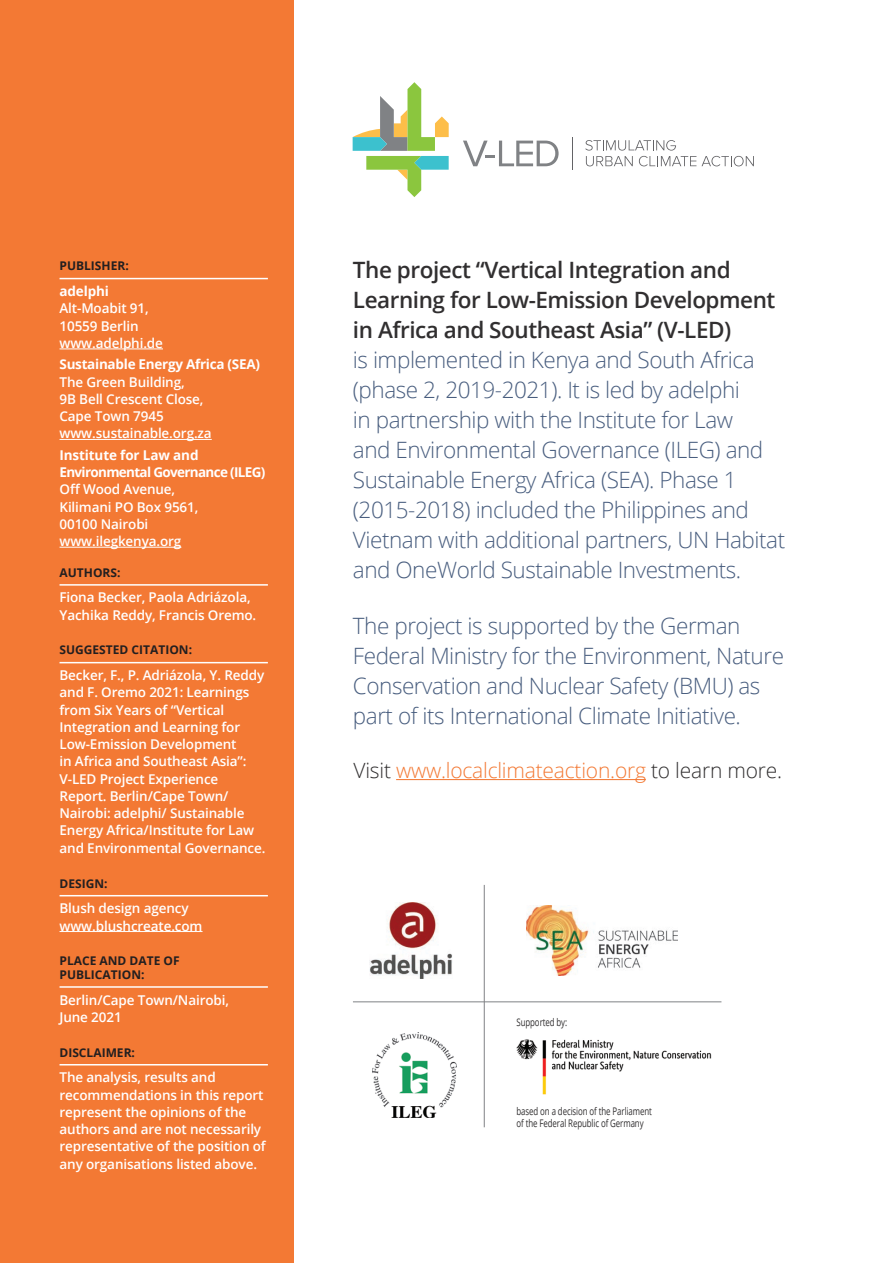
<style>
.page{position:relative;width:893px;height:1263px;background:#fff}
.page>*{position:absolute;margin:0;border:0;box-sizing:border-box;transform-origin:0 0}
.Body_copy_-_first_pa{font:300 22.5px/30px "Open Sans";letter-spacing:-.02em;color:#495e7f}
.Body_copy_-_first_pa-2{font:300 21px "Open Sans";letter-spacing:-.01em;color:#f37934}
.Box_body{font:600 13.5px/17.2px "Open Sans";letter-spacing:-.01em;color:#fff}
.subhead_B_-_small_bl{font:700 12px/13.5px "Open Sans";color:#231f20}
.References{font:10.5px/12px "Open Sans";letter-spacing:-.01em;color:#312f30;scale:.75 1}
.s1{font-weight:700}
.s2{font-weight:600;color:#312f30}
.s3{color:#312f30}
</style>
<div class="page">
<div style="left:0;top:0;width:293px;height:1263px;background:#f37934"></div>
<hr style="left:396px;top:779px;width:250px;height:1px;background:#f37934">
<img style="left:369px;top:902px;width:83px;height:76px">
<img style="left:372px;top:1032px;width:85px;height:86px">
<img style="left:526px;top:906px;width:152px;height:70px">
<img style="left:516px;top:1039px;width:196px;height:56px">
<svg style="left:463px;top:141px;width:96px;height:25px"></svg>
<svg style="left:585px;top:140px;width:111px;height:26px"></svg>
<svg style="left:702px;top:156px;width:52px;height:10px"></svg>
<hr style="left:572px;top:137px;width:1px;height:33px;background:#636366">
<svg style="left:353px;top:82px;width:96px;height:115px"></svg>
<hr style="left:60px;top:278px;width:208px;height:1px;background:#fff">
<hr style="left:60px;top:349px;width:103px;height:1px;background:#fff">
<hr style="left:60px;top:439px;width:152px;height:1px;background:#fff">
<hr style="left:60px;top:547px;width:121px;height:1px;background:#fff">
<hr style="left:60px;top:584px;width:208px;height:2px;background:#fff">
<hr style="left:60px;top:662px;width:208px;height:1px;background:#fff">
<hr style="left:60px;top:895px;width:208px;height:1px;background:#fff">
<hr style="left:60px;top:931px;width:143px;height:1px;background:#fff">
<hr style="left:60px;top:986px;width:208px;height:2px;background:#fff">
<hr style="left:60px;top:1064px;width:208px;height:1px;background:#fff">
<hr style="left:484px;top:885px;width:1px;height:242px;background:#808285">
<hr style="left:353px;top:1001px;width:368px;height:1px;background:#808285">
<p class="subhead_B_-_small_bl" style="left:60px;top:259px;width:71px">PUBLISHER:</p>
<p class="Box_body" style="left:60px;top:282px;width:105px"><span class="s1">adelphi<br></span>Alt-Moabit 91,<br>10559 Berlin www.adelphi.de</p>
<p class="Box_body" style="left:60px;top:356px;width:202px"><span class="s1">Sustainable Energy Africa (SEA)<br></span>The Green Building,<br>9B Bell Crescent Close,<br>Cape Town 7945 www.sustainable.org.za</p>
<p class="Box_body" style="left:60px;top:446px;width:207px"><span class="s1">Institute for Law and<br>Environmental Governance (ILEG)<br></span>Off Wood Avenue,<br>Kilimani PO Box 9561,<br>00100 Nairobi www.ilegkenya.org</p>
<p class="subhead_B_-_small_bl" style="left:60px;top:565px;width:62px">AUTHORS:</p>
<p class="Box_body" style="left:60px;top:589px;width:198px">Fiona Becker, Paola Adriázola,<br>Yachika Reddy, Francis Oremo.</p>
<p class="subhead_B_-_small_bl" style="left:60px;top:643px;width:134px">SUGGESTED CITATION:</p>
<p class="Box_body" style="left:60px;top:666px;width:207px">Becker, F., P. Adriázola, Y. Reddy and F. Oremo 2021: Learnings from Six Years of “Vertical<br>Integration and Learning for<br>Low-Emission Development<br>in Africa and Southeast Asia”:<br>V-LED Project Experience<br>Report. Berlin/Cape Town/<br>Nairobi: adelphi/ Sustainable<br>Energy Africa/Institute for Law and Environmental Governance.</p>
<p class="subhead_B_-_small_bl" style="left:60px;top:876px;width:50px">DESIGN:</p>
<p class="Box_body" style="left:60px;top:899px;width:145px">Blush design agency www.blushcreate.com</p>
<p class="subhead_B_-_small_bl" style="left:60px;top:954px;width:122px">PLACE AND DATE OF<br>PUBLICATION:</p>
<p class="Box_body" style="left:60px;top:991px;width:171px">Berlin/Cape Town/Nairobi,<br>June 2021</p>
<p class="subhead_B_-_small_bl" style="left:60px;top:1045px;width:77px">DISCLAIMER:</p>
<p class="Box_body" style="left:60px;top:1068px;width:208px">The analysis, results and recommendations in this report represent the opinions of the authors and are not necessarily representative of the position of any organisations listed above.</p>
<p class="Body_copy_-_first_pa" style="left:353px;top:255px;width:434px"><span class="s2">The project “Vertical Integration and Learning for Low-Emission Development in Africa and Southeast Asia” (V-LED)<br></span>is implemented in Kenya and South Africa (phase 2, 2019-2021). It is led by adelphi<br>in partnership with the Institute for Law<br>and Environmental Governance (ILEG) and Sustainable Energy Africa (SEA). Phase 1 (2015-2018) included the Philippines and Vietnam with additional partners, UN Habitat and OneWorld Sustainable Investments.</p>
<p class="Body_copy_-_first_pa" style="left:353px;top:610px;width:433px">The project is supported by the German Federal Ministry for the Environment, Nature Conservation and Nuclear Safety (BMU) as part of its International Climate Initiative.</p>
<p class="Body_copy_-_first_pa-2" style="left:353px;top:756px;width:430px"><span class="s3">Visit</span> www.localclimateaction.org <span class="s3">to learn more.</span></p>
<p class="References" style="left:516px;top:1015px;width:69px">Supported by:</p>
<p class="References" style="left:516px;top:1105px;width:182px">based on a decision of the Parliament of the Federal Republic of Germany</p>
</div>
